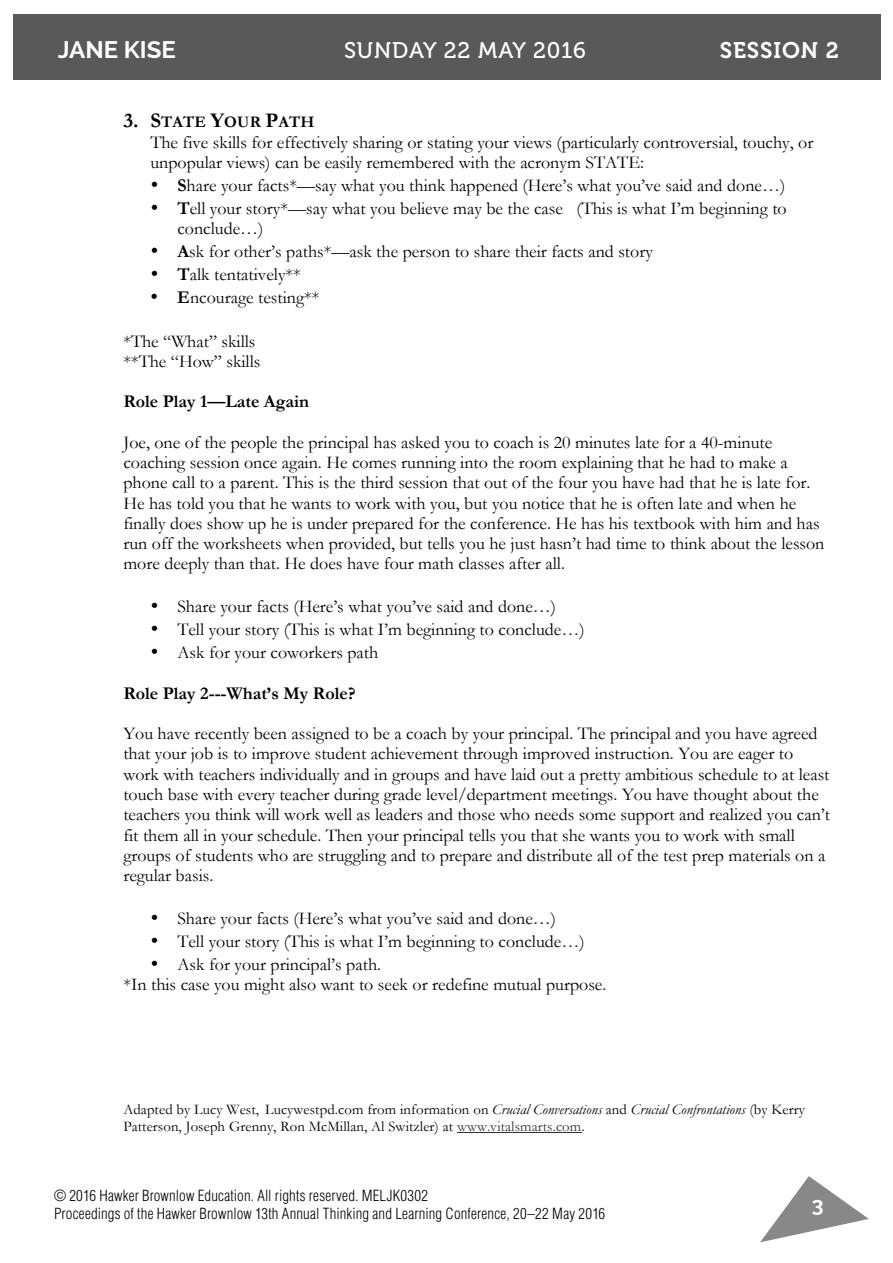
<style>
.page{position:relative;width:893px;height:1263px;background:#fff}
.page>*{position:absolute;margin:0;border:0;box-sizing:border-box;transform-origin:0 0}
.t1{font:700 24px "Raleway";color:#fff}
.t2{font:22.5px "Museo 500";letter-spacing:.04em;color:#fff}
.t3{font:22.5px "Museo 700";letter-spacing:.04em;color:#fff}
.t4{font:700 21px "Raleway";color:#fff}
.t5{font:18px/20.2px "Garamond";color:#000}
.t6{font:700 18px "Garamond";color:#000}
.t7{font:700 16.2px "Garamond";letter-spacing:.015em;color:#000}
.t8{font:300 condensed 15px/18px "Helvetica LT Std";letter-spacing:.01em;color:#000}
.t9{font:14.7px/17px "Garamond";letter-spacing:.005em;color:#000}
.s1{font-size:20.85px}
.s2{font-weight:700}
.s3{font-style:italic}
.s4{color:#333}
</style>
<div class="page">
<svg style="left:760px;top:1176px;width:109px;height:66px"></svg>
<div style="left:13px;top:14px;width:867px;height:65px;background:#595959"></div>
<hr style="left:457px;top:1132px;width:124px;height:1px;background:#333">
<h1 class="t1" style="left:58px;top:36px;width:120px">JANE KISE</h1>
<p class="t2" style="left:344px;top:42px;width:243px">SUNDAY 22 MAY 2016</p>
<p class="t3" style="left:720px;top:42px;width:121px">SESSION 2</p>
<p class="t7" style="left:123px;top:111px;width:193px"><span class="s1">3. S</span>TATE <span class="s1">Y</span>OUR <span class="s1">P</span>ATH</p>
<p class="t5" style="left:150px;top:132px;width:665px">The five skills for effectively sharing or stating your views (particularly controversial, touchy, or unpopular views) can be easily remembered with the acronym STATE:</p>
<p class="t5" style="left:150px;top:175px;width:636px">• <span class="s2">S</span>hare your facts*—say what you think happened (Here’s what you’ve said and done…)</p>
<p class="t5" style="left:177px;top:198px;width:611px;text-indent:-27px">• <span class="s2">T</span>ell your story*—say what you believe may be the case (This is what I’m beginning to conclude…)</p>
<p class="t5" style="left:150px;top:241px;width:504px">• <span class="s2">A</span>sk for other’s paths*—ask the person to share their facts and story</p>
<p class="t5" style="left:150px;top:264px;width:152px">• <span class="s2">T</span>alk tentatively**</p>
<p class="t5" style="left:150px;top:286px;width:171px">• <span class="s2">E</span>ncourage testing**</p>
<p class="t5" style="left:123px;top:330px;width:139px">*The “What” skills **The “How” skills</p>
<p class="t6" style="left:123px;top:389px;width:187px">Role Play 1—Late Again</p>
<p class="t5" style="left:123px;top:431px;width:703px">Joe, one of the people the principal has asked you to coach is 20 minutes late for a 40-minute coaching session once again. He comes running into the room explaining that he had to make a phone call to a parent. This is the third session that out of the four you have had that he is late for.<br>He has told you that he wants to work with you, but you notice that he is often late and when he finally does show up he is under prepared for the conference. He has his textbook with him and has run off the worksheets when provided, but tells you he just hasn’t had time to think about the lesson more deeply than that. He does have four math classes after all.</p>
<p class="t5" style="left:150px;top:596px;width:407px">• Share your facts (Here’s what you’ve said and done…)</p>
<p class="t5" style="left:150px;top:619px;width:436px">• Tell your story (This is what I’m beginning to conclude…)</p>
<p class="t5" style="left:150px;top:642px;width:229px">• Ask for your coworkers path</p>
<p class="t6" style="left:123px;top:681px;width:234px">Role Play 2---What’s My Role?</p>
<p class="t5" style="left:123px;top:723px;width:708px">You have recently been assigned to be a coach by your principal. The principal and you have agreed that your job is to improve student achievement through improved instruction. You are eager to work with teachers individually and in groups and have laid out a pretty ambitious schedule to at least touch base with every teacher during grade level/department meetings. You have thought about the teachers you think will work well as leaders and those who needs some support and realized you can’t fit them all in your schedule. Then your principal tells you that she wants you to work with small groups of students who are struggling and to prepare and distribute all of the test prep materials on a regular basis.</p>
<p class="t5" style="left:150px;top:908px;width:407px">• Share your facts (Here’s what you’ve said and done…)</p>
<p class="t5" style="left:150px;top:930px;width:436px">• Tell your story (This is what I’m beginning to conclude…)</p>
<p class="t5" style="left:123px;top:953px;width:485px;text-indent:27px">• Ask for your principal’s path.<br>*In this case you might also want to seek or redefine mutual purpose.</p>
<p class="t9" style="left:123px;top:1100px;width:683px">Adapted by Lucy West, Lucywestpd.com from information on <span class="s3">Crucial Conversations</span> and <span class="s3">Crucial Confrontations</span> (by Kerry<br>Patterson, Joseph Grenny, Ron McMillan, Al Switzler) at <span class="s4">www.vitalsmarts.com</span>.</p>
<p class="t8" style="left:54px;top:1189px;width:553px">© 2016 Hawker Brownlow Education. All rights reserved. MELJK0302<br>Proceedings of the Hawker Brownlow 13th Annual Thinking and Learning Conference, 20–22 May 2016</p>
<p class="t4" style="left:812px;top:1193px;width:13px">3</p>
</div>
